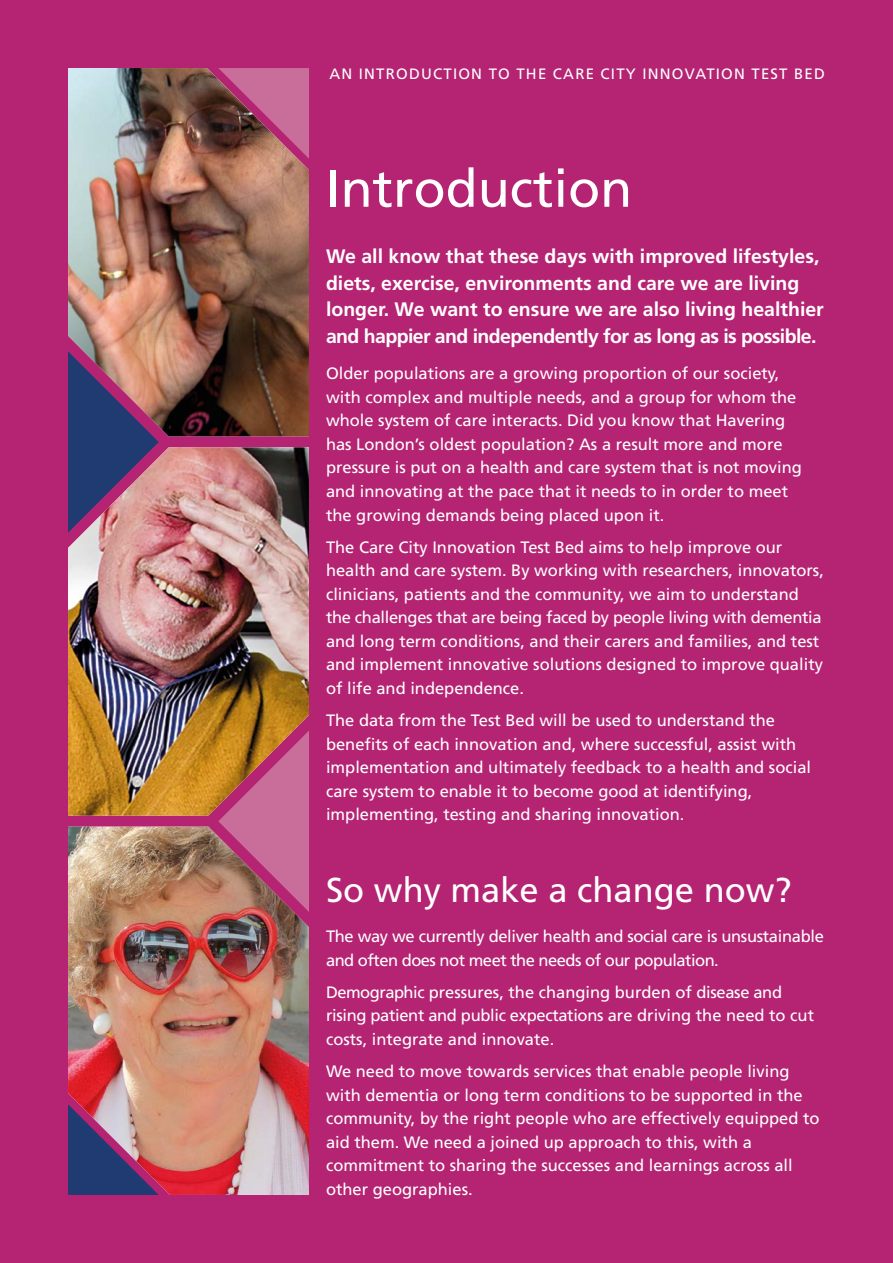
<style>
.page{position:relative;width:893px;height:1263px;background:#b52473}
.page>*{position:absolute;margin:0;border:0;box-sizing:border-box;transform-origin:0 0}
.t1{font:52.5px "Frutiger";color:#fff}
.t2{font:34.5px "Frutiger";color:#fff}
.t3{font:700 19.5px/26.5px "Frutiger";color:#fff}
.t4{font:16.5px/23.5px "Frutiger";color:#fff}
.t5{font:16.5px/23.5px "Frutiger";letter-spacing:-.02em;color:#fff}
.t6{font:15px "Frutiger";letter-spacing:.08em;color:#fff}
</style>
<div class="page">
<svg style="left:68px;top:436px;width:91px;height:11px"></svg>
<svg style="left:218px;top:816px;width:91px;height:11px"></svg>
<img style="left:68px;top:447px;width:241px;height:369px">
<img style="left:68px;top:68px;width:241px;height:368px">
<img style="left:68px;top:827px;width:241px;height:368px">
<p class="t6" style="left:329px;top:64px;width:497px">AN INTRODUCTION TO THE CARE CITY INNOVATION TEST BED</p>
<h1 class="t1" style="left:326px;top:158px;width:308px">Introduction</h1>
<p class="t3" style="left:326px;top:243px;width:499px">We all know that these days with improved lifestyles, diets, exercise, environments and care we are living longer. We want to ensure we are also living healthier and happier and independently for as long as is possible.</p>
<p class="t4" style="left:326px;top:361px;width:477px">Older populations are a growing proportion of our society, with complex and multiple needs, and a group for whom the whole system of care interacts. Did you know that Havering has London’s oldest population? As a result more and more pressure is put on a health and care system that is not moving and innovating at the pace that it needs to in order to meet the growing demands being placed upon it.</p>
<p class="t4" style="left:326px;top:535px;width:499px">The Care City Innovation Test Bed aims to help improve our health and care system. By working with researchers, innovators, clinicians, patients and the community, we aim to understand the challenges that are being faced by people living with dementia and long term conditions, and their carers and families, and test and implement innovative solutions designed to improve quality of life and independence.</p>
<p class="t4" style="left:326px;top:708px;width:487px">The data from the Test Bed will be used to understand the benefits of each innovation and, where successful, assist with implementation and ultimately feedback to a health and social care system to enable it to become good at identifying, implementing, testing and sharing innovation.</p>
<h2 class="t2" style="left:326px;top:869px;width:467px">So why make a change now?</h2>
<p class="t5" style="left:326px;top:924px;width:499px">The way we currently deliver health and social care is unsustainable and often does not meet the needs of our population.</p>
<p class="t4" style="left:326px;top:980px;width:490px">Demographic pressures, the changing burden of disease and rising patient and public expectations are driving the need to cut costs, integrate and innovate.</p>
<p class="t4" style="left:326px;top:1059px;width:495px">We need to move towards services that enable people living with dementia or long term conditions to be supported in the community, by the right people who are effectively equipped to aid them. We need a joined up approach to this, with a commitment to sharing the successes and learnings across all other geographies.</p>
</div>
